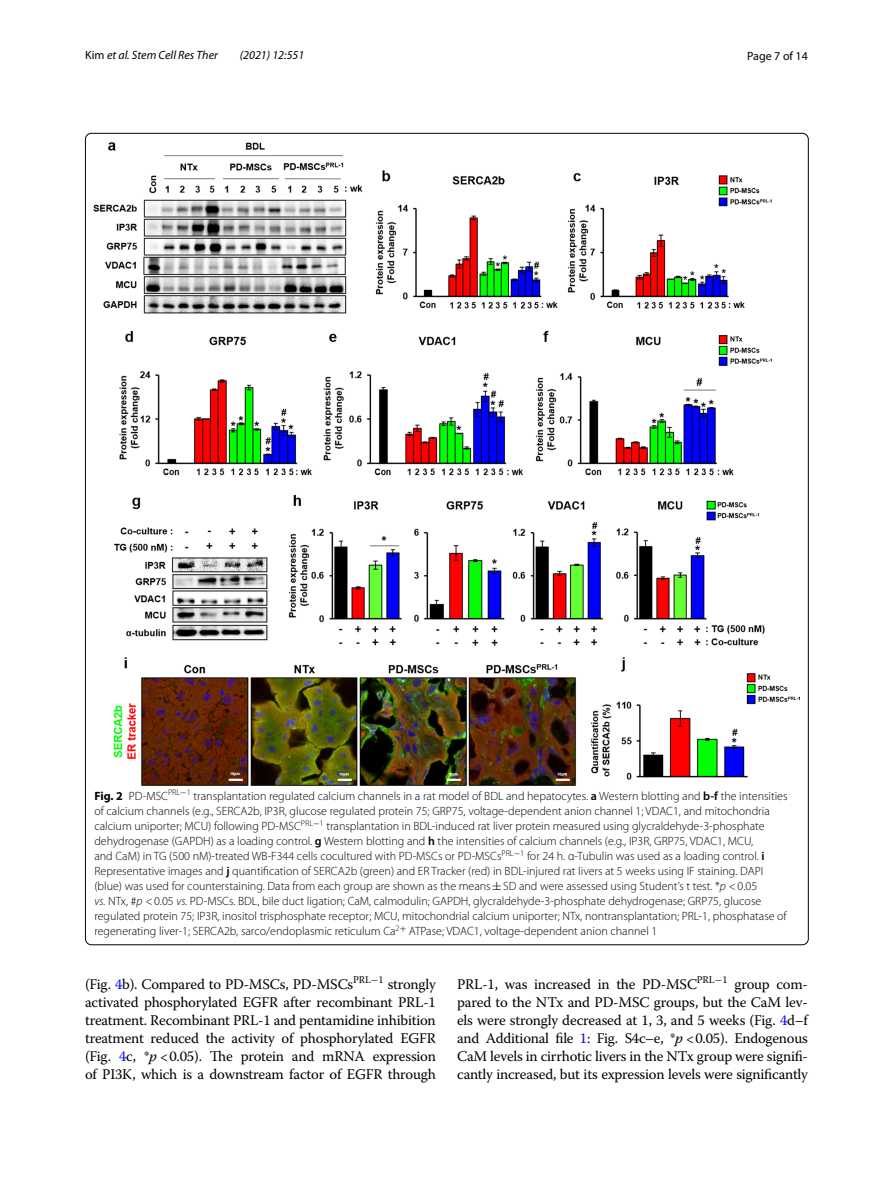
<style>
.page{position:relative;width:893px;height:1187px;background:#fff}
.page>*{position:absolute;margin:0;border:0;box-sizing:border-box;transform-origin:0 0}
.t1{font:14.7px/18px "Warnock Pro";letter-spacing:-.015em;color:#000;text-align:justify}
.t2{font:300 12px/15px "Myriad Pro";color:#000}
.t3{font:italic 12px "Myriad Pro";color:#000}
.t4{font:12px "Myriad Pro";color:#000}
.s1{font-style:normal}
.s2{font-weight:700}
.s3{font-weight:600}
.s4{font-family:"MTSY";font-weight:400}
.s5{font-style:italic}
.s6{color:#00f}
</style>
<div class="page">
<img style="left:94px;top:142px;width:706px;height:643px">
<p class="t3" style="left:85px;top:48px;width:134px"><span class="s1">Kim</span> et al. Stem Cell Res Ther</p>
<p class="t3" style="left:240px;top:48px;width:66px">(2021) 12:551</p>
<p class="t4" style="left:747px;top:48px;width:62px">Page 7 of 14</p>
<p class="t2" style="left:94px;top:789px;width:695px"><span class="s2">Fig. 2</span> PD-MSC<sup>PRL</sup><sup>−</sup><sup>1</sup> transplantation regulated calcium channels in a rat model of BDL and hepatocytes. <span class="s3">a</span> Western blotting and <span class="s3">b-f</span> the intensities of calcium channels (e.g., SERCA2b, IP3R, glucose regulated protein 75; GRP75, voltage-dependent anion channel 1; VDAC1, and mitochondria calcium uniporter; MCU) following PD-MSC<sup>PRL</sup><sup>−</sup><sup>1</sup> transplantation in BDL-induced rat liver protein measured using glycraldehyde-3-phosphate dehydrogenase (GAPDH) as a loading control. <span class="s3">g</span> Western blotting and <span class="s3">h</span> the intensities of calcium channels (e.g., IP3R, GRP75, VDAC1, MCU,<br>and CaM) in TG (500 nM)-treated WB-F344 cells cocultured with PD-MSCs or PD-MSCs<sup>PRL</sup><sup>−</sup><sup>1</sup> for 24 h. α-Tubulin was used as a loading control. <span class="s3">i </span>Representative images and <span class="s3">j</span> quantification of SERCA2b (green) and ER Tracker (red) in BDL-injured rat livers at 5 weeks using IF staining. DAPI (blue) was used for counterstaining. Data from each group are shown as the means<span class="s4">±</span>SD and were assessed using Student’s t test. *<span class="s5">p</span> &lt;0.05<br><span class="s5">vs.</span> NTx, #<span class="s5">p</span> &lt;0.05 <span class="s5">vs.</span> PD-MSCs. BDL, bile duct ligation; CaM, calmodulin; GAPDH, glycraldehyde-3-phosphate dehydrogenase; GRP75, glucose regulated protein 75; IP3R, inositol trisphosphate receptor; MCU, mitochondrial calcium uniporter; NTx, nontransplantation; PRL-1, phosphatase of regenerating liver-1; SERCA2b, sarco/endoplasmic reticulum Ca<sup>2</sup><sup>+</sup> ATPase; VDAC1, voltage-dependent anion channel 1</p>
<p class="t1" style="left:85px;top:974px;width:352px">(Fig. <span class="s6">4</span>b). Compared to PD-MSCs, PD-MSCs<sup>PRL</sup><sup>−</sup><sup>1</sup> strongly activated phosphorylated EGFR after recombinant PRL-1 treatment. Recombinant PRL-1 and pentamidine inhibition treatment reduced the activity of phosphorylated EGFR (Fig. <span class="s6">4</span>c, *<span class="s5">p</span> &lt;0.05). The protein and mRNA expression of PI3K, which is a downstream factor of EGFR through</p>
<p class="t1" style="left:457px;top:974px;width:352px">PRL-1, was increased in the PD-MSC<sup>PRL</sup><sup>−</sup><sup>1</sup> group com&shy;pared to the NTx and PD-MSC groups, but the CaM lev&shy;els were strongly decreased at 1, 3, and 5 weeks (Fig. <span class="s6">4</span>d–f and Additional file <span class="s6">1</span>: Fig. S4c–e, *<span class="s5">p</span> &lt;0.05). Endogenous CaM levels in cirrhotic livers in the NTx group were signifi&shy;cantly increased, but its expression levels were significantly</p>
</div>
